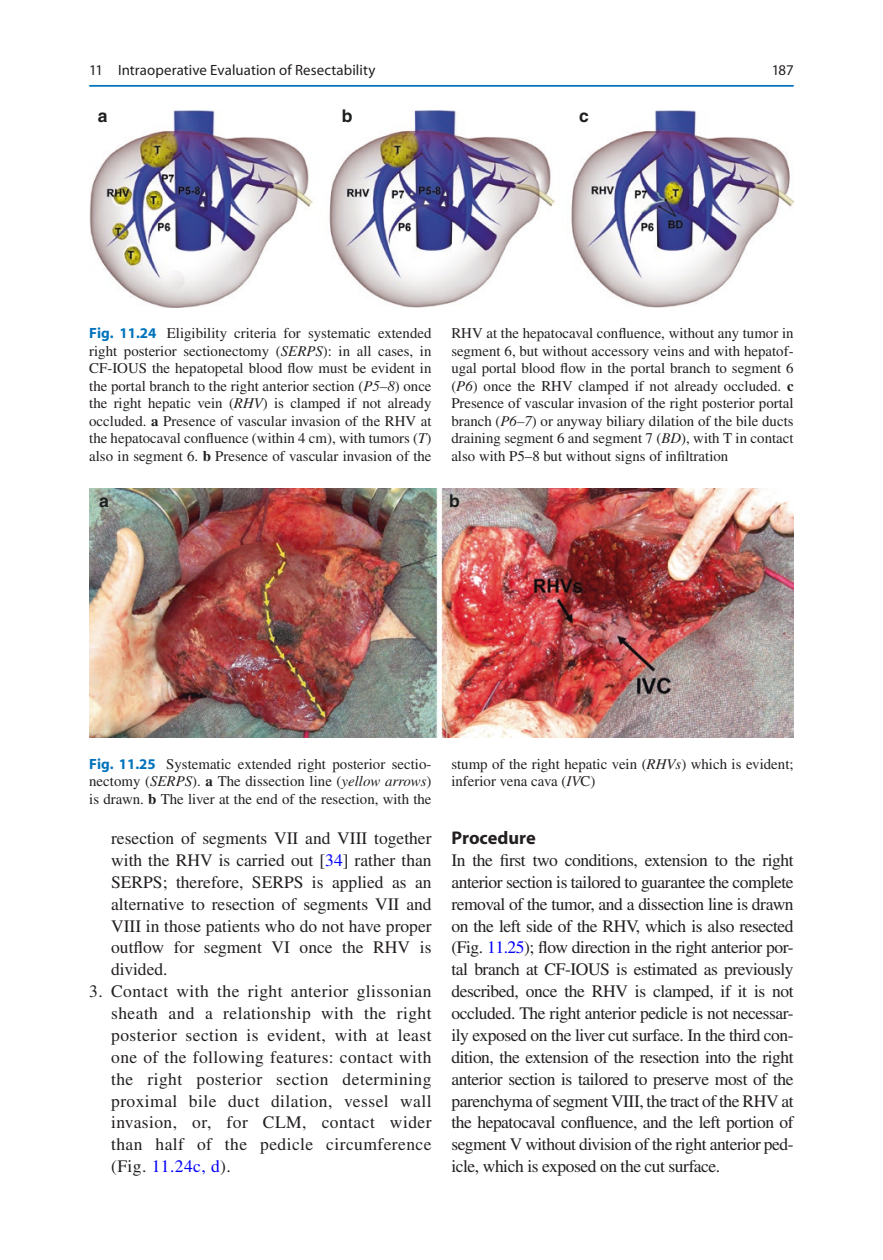
<style>
.page{position:relative;width:883px;height:1260px;background:#fff}
.page>*{position:absolute;margin:0;border:0;box-sizing:border-box;transform-origin:0 0}
.t1{font:700 18.38px "Lwffsc Myriad";color:#231f20}
.t2{font:17.5px/21.9px "Pbpkng Times";color:#231f20;text-align:justify}
.t3{font:700 17.5px "Plbyvy Helvetica";color:#1d1e1f}
.t4{font:700 17.5px "Tdsrhc Helvetica";color:#1d1e1f}
.t5{font:14.88px/17.5px "Pbpkng Times";color:#231f20;text-align:justify}
.t6{font:14.88px "Kghfcr Myriad";letter-spacing:.005em;color:#231f20}
.t7{font:14.88px "Jvbnbv Myriad";color:#231f20}
.s1{font-family:"Lwffsc Myriad";font-weight:700;color:#0073bc}
.s2{font-family:"Ybkgns Times";font-style:italic}
.s3{font-family:"Xqscwh Times";font-weight:700}
.s4{color:#0000fa}
</style>
<div class="page">
<img style="left:89px;top:110px;width:705px;height:197px">
<img style="left:89px;top:488px;width:705px;height:250px">
<hr style="left:89px;top:85px;width:705px;height:2px;background:#0073bc">
<p class="t6" style="left:89px;top:63px;width:288px">11 Intraoperative Evaluation of Resectability</p>
<p class="t3" style="left:98px;top:105px;width:11px">a</p>
<p class="t3" style="left:342px;top:105px;width:12px">b</p>
<p class="t3" style="left:579px;top:105px;width:11px">c</p>
<p class="t7" style="left:772px;top:63px;width:24px">187</p>
<p class="t5" style="left:89px;top:325px;width:344px"><span class="s1">Fig. 11.24</span> Eligibility criteria for systematic extended right posterior sectionectomy (<span class="s2">SERPS</span>): in all cases, in CF-IOUS the hepatopetal blood flow must be evident in the portal branch to the right anterior section (<span class="s2">P5–8</span>) once the right hepatic vein (<span class="s2">RHV</span>) is clamped if not already occluded. <span class="s3">a</span> Presence of vascular invasion of the RHV at the hepatocaval confluence (within 4 cm), with tumors (<span class="s2">T</span>) also in segment 6. <span class="s3">b</span> Presence of vascular invasion of the</p>
<p class="t5" style="left:451px;top:325px;width:344px">RHV at the hepatocaval confluence, without any tumor in segment 6, but without accessory veins and with hepatof&shy;ugal portal blood flow in the portal branch to segment 6 (<span class="s2">P6</span>) once the RHV clamped if not already occluded. <span class="s3">c </span>Presence of vascular invasion of the right posterior portal branch (<span class="s2">P6–7</span>) or anyway biliary dilation of the bile ducts draining segment 6 and segment 7 (<span class="s2">BD</span>), with T in contact also with P5–8 but without signs of infiltration</p>
<p class="t4" style="left:99px;top:491px;width:11px">a</p>
<p class="t4" style="left:449px;top:491px;width:12px">b</p>
<p class="t5" style="left:89px;top:755px;width:344px"><span class="s1">Fig. 11.25</span> Systematic extended right posterior sectio&shy;nectomy (<span class="s2">SERPS</span>). <span class="s3">a</span> The dissection line (<span class="s2">yellow arrows</span>) is drawn. <span class="s3">b</span> The liver at the end of the resection, with the</p>
<p class="t5" style="left:451px;top:755px;width:344px">stump of the right hepatic vein (<span class="s2">RHVs</span>) which is evident; inferior vena cava (<span class="s2">IV</span>C)</p>
<p class="t2" style="left:111px;top:827px;width:322px">resection of segments VII and VIII together with the RHV is carried out [<span class="s4">34</span>] rather than SERPS; therefore, SERPS is applied as an alternative to resection of segments VII and VIII in those patients who do not have proper outflow for segment VI once the RHV is divided.</p>
<p class="t2" style="left:111px;top:980px;width:322px;text-indent:-22px">3. Contact with the right anterior glissonian sheath and a relationship with the right posterior section is evident, with at least one of the following features: contact with the right posterior section determining proximal bile duct dilation, vessel wall invasion, or, for CLM, contact wider than half of the pedicle circumference (Fig. <span class="s4">11.24c, d</span>).</p>
<p class="t1" style="left:451px;top:828px;width:86px">Procedure</p>
<p class="t2" style="left:451px;top:849px;width:344px">In the first two conditions, extension to the right anterior section is tailored to guarantee the complete removal of the tumor, and a dissection line is drawn on the left side of the RHV, which is also resected (Fig. <span class="s4">11.25</span>); flow direction in the right anterior por&shy;tal branch at CF-IOUS is estimated as previously described, once the RHV is clamped, if it is not occluded. The right anterior pedicle is not necessar&shy;ily exposed on the liver cut surface. In the third con&shy;dition, the extension of the resection into the right anterior section is tailored to preserve most of the parenchyma of segment VIII, the tract of the RHV at the hepatocaval confluence, and the left portion of segment V without division of the right anterior ped&shy;icle, which is exposed on the cut surface.</p>
</div>
